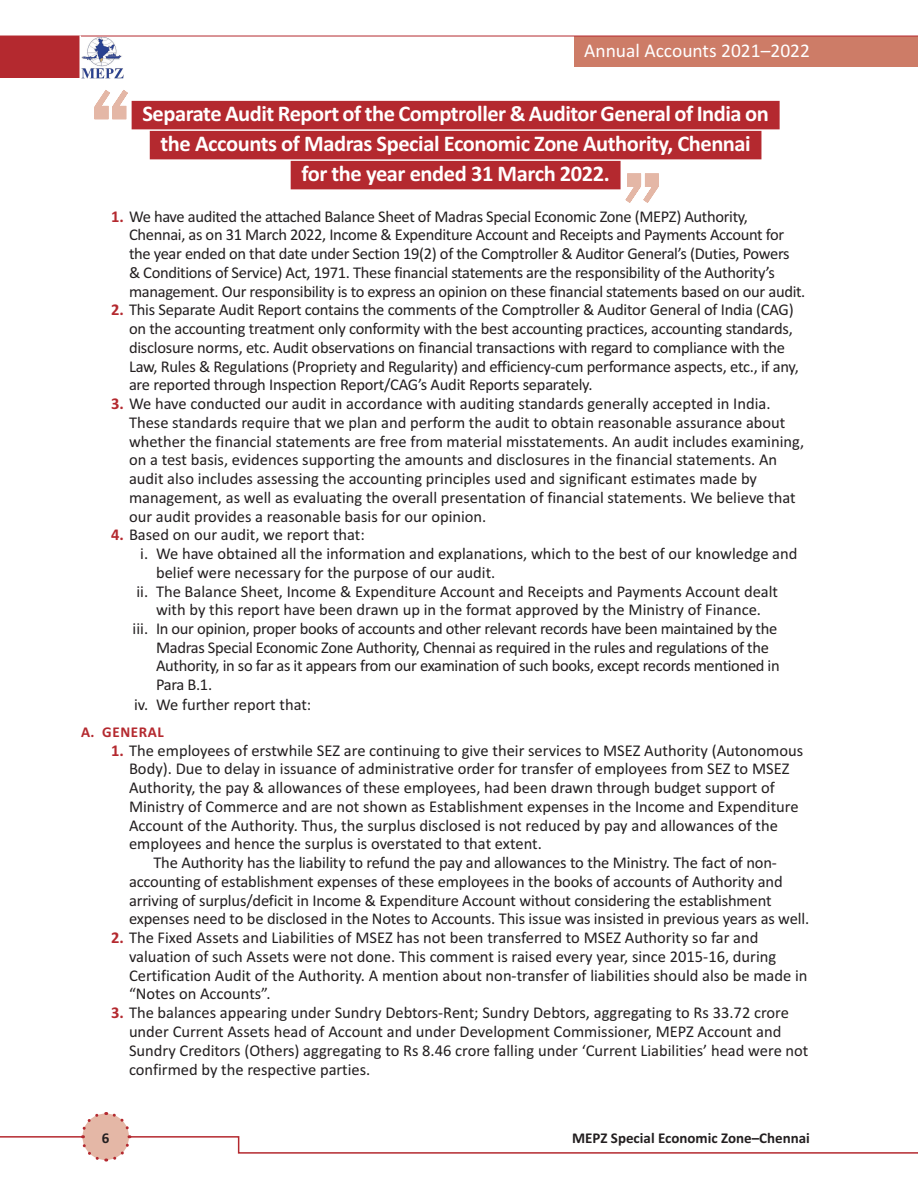
<style>
.page{position:relative;width:918px;height:1188px;background:#fff}
.page>*{position:absolute;margin:0;border:0;box-sizing:border-box;transform-origin:0 0}
.t1{font:700 22.5px/30px "Calibri";letter-spacing:-.02em;color:#fff;text-align:center}
.t2{font:19.5px "Calibri";color:#fff}
.t3{font:16.5px/18.8px "Calibri";letter-spacing:-.01em;color:#231f20}
.t4{font:700 15px "Calibri";color:#231f20}
.t5{font:700 15px "Calibri";letter-spacing:.04em;color:#b4292f}
.s1{font-weight:700;color:#b4292f}
</style>
<div class="page">
<div style="left:574px;top:36px;width:344px;height:31px;background:#cd7c67"></div>
<div style="left:0;top:36px;width:80px;height:42px;background:#b4292f"></div>
<img style="left:81px;top:37px;width:43px;height:42px">
<svg style="left:0;top:1112px;width:918px;height:50px"></svg>
<hr style="left:0;top:36px;width:918px;height:1px;background:#b4292f">
<hr style="left:80px;top:35px;width:1px;height:43px;background:#fff">
<div style="left:132px;top:101px;width:648px;height:28px;background:#b4292f"></div>
<div style="left:150px;top:131px;width:611px;height:28px;background:#b4292f"></div>
<div style="left:291px;top:161px;width:330px;height:28px;background:#b4292f"></div>
<svg style="left:625px;top:174px;width:34px;height:29px"></svg>
<svg style="left:95px;top:90px;width:33px;height:29px"></svg>
<p class="t2" style="left:584px;top:38px;width:227px">Annual Accounts 2021–2022</p>
<h1 class="t1" style="left:142px;top:98px;width:628px">Separate Audit Report of the Comptroller &amp; Auditor General of India on the Accounts of Madras Special Economic Zone Authority, Chennai<br>for the year ended 31 March 2022.</h1>
<p class="t3" style="left:129px;top:206px;width:678px;text-indent:-18px"><span class="s1">1.</span> We have audited the attached Balance Sheet of Madras Special Economic Zone (MEPZ) Authority, Chennai, as on 31 March 2022, Income &amp; Expenditure Account and Receipts and Payments Account for the year ended on that date under Section 19(2) of the Comptroller &amp; Auditor General’s (Duties, Powers<br>&amp; Conditions of Service) Act, 1971. These financial statements are the responsibility of the Authority’s management. Our responsibility is to express an opinion on these financial statements based on our audit.</p>
<p class="t3" style="left:129px;top:300px;width:671px;text-indent:-18px"><span class="s1">2.</span> This Separate Audit Report contains the comments of the Comptroller &amp; Auditor General of India (CAG) on the accounting treatment only conformity with the best accounting practices, accounting standards, disclosure norms, etc. Audit observations on financial transactions with regard to compliance with the Law, Rules &amp; Regulations (Propriety and Regularity) and efficiency-cum performance aspects, etc., if any, are reported through Inspection Report/CAG’s Audit Reports separately.</p>
<p class="t3" style="left:129px;top:393px;width:677px;text-indent:-18px"><span class="s1">3.</span> We have conducted our audit in accordance with auditing standards generally accepted in India.<br>These standards require that we plan and perform the audit to obtain reasonable assurance about whether the financial statements are free from material misstatements. An audit includes examining, on a test basis, evidences supporting the amounts and disclosures in the financial statements. An audit also includes assessing the accounting principles used and significant estimates made by management, as well as evaluating the overall presentation of financial statements. We believe that our audit provides a reasonable basis for our opinion.</p>
<p class="t3" style="left:111px;top:525px;width:255px"><span class="s1">4.</span> Based on our audit, we report that:</p>
<p class="t3" style="left:140px;top:543px;width:659px">i. We have obtained all the information and explanations, which to the best of our knowledge and</p>
<p class="t3" style="left:156px;top:562px;width:341px">belief were necessary for the purpose of our audit.</p>
<p class="t3" style="left:136px;top:581px;width:643px">ii. The Balance Sheet, Income &amp; Expenditure Account and Receipts and Payments Account dealt</p>
<p class="t3" style="left:156px;top:600px;width:607px">with by this report have been drawn up in the format approved by the Ministry of Finance.</p>
<p class="t3" style="left:133px;top:618px;width:646px">iii. In our opinion, proper books of accounts and other relevant records have been maintained by the</p>
<p class="t3" style="left:156px;top:637px;width:615px">Madras Special Economic Zone Authority, Chennai as required in the rules and regulations of the</p>
<p class="t3" style="left:156px;top:656px;width:625px">Authority, in so far as it appears from our examination of such books, except records mentioned in</p>
<p class="t3" style="left:156px;top:675px;width:58px">Para B.1.</p>
<p class="t3" style="left:134px;top:694px;width:179px">iv. We further report that:</p>
<p class="t5" style="left:81px;top:721px;width:84px">A. GENERAL</p>
<p class="t3" style="left:111px;top:740px;width:694px"><span class="s1">1.</span> The employees of erstwhile SEZ are continuing to give their services to MSEZ Authority (Autonomous</p>
<p class="t3" style="left:129px;top:759px;width:662px">Body). Due to delay in issuance of administrative order for transfer of employees from SEZ to MSEZ</p>
<p class="t3" style="left:129px;top:777px;width:647px">Authority, the pay &amp; allowances of these employees, had been drawn through budget support of</p>
<p class="t3" style="left:129px;top:796px;width:671px">Ministry of Commerce and are not shown as Establishment expenses in the Income and Expenditure</p>
<p class="t3" style="left:129px;top:815px;width:651px">Account of the Authority. Thus, the surplus disclosed is not reduced by pay and allowances of the</p>
<p class="t3" style="left:129px;top:834px;width:414px">employees and hence the surplus is overstated to that extent.</p>
<p class="t3" style="left:153px;top:852px;width:625px">The Authority has the liability to refund the pay and allowances to the Ministry. The fact of non-</p>
<p class="t3" style="left:129px;top:871px;width:655px">accounting of establishment expenses of these employees in the books of accounts of Authority and</p>
<p class="t3" style="left:129px;top:890px;width:644px">arriving of surplus/deficit in Income &amp; Expenditure Account without considering the establishment</p>
<p class="t3" style="left:129px;top:909px;width:682px">expenses need to be disclosed in the Notes to Accounts. This issue was insisted in previous years as well.</p>
<p class="t3" style="left:129px;top:927px;width:680px;text-indent:-18px"><span class="s1">2.</span> The Fixed Assets and Liabilities of MSEZ has not been transferred to MSEZ Authority so far and valuation of such Assets were not done. This comment is raised every year, since 2015-16, during Certification Audit of the Authority. A mention about non-transfer of liabilities should also be made in “Notes on Accounts”.</p>
<p class="t3" style="left:129px;top:1002px;width:681px;text-indent:-18px"><span class="s1">3.</span> The balances appearing under Sundry Debtors-Rent; Sundry Debtors, aggregating to Rs 33.72 crore under Current Assets head of Account and under Development Commissioner, MEPZ Account and Sundry Creditors (Others) aggregating to Rs 8.46 crore falling under ‘Current Liabilities’ head were not confirmed by the respective parties.</p>
<p class="t4" style="left:102px;top:1127px;width:9px">6</p>
<p class="t4" style="left:572px;top:1128px;width:239px">MEPZ Special Economic Zone–Chennai</p>
</div>
